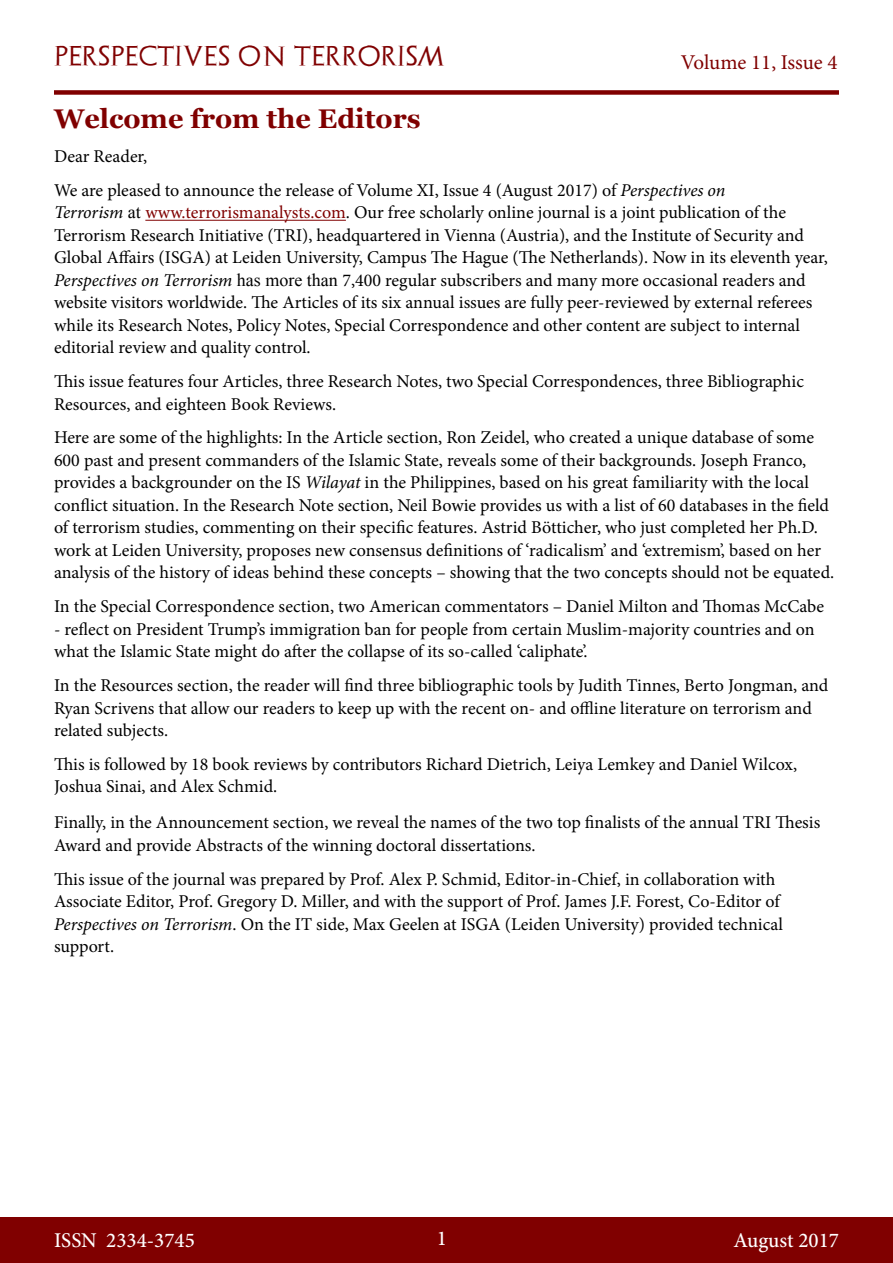
<style>
.page{position:relative;width:893px;height:1263px;background:#fff}
.page>*{position:absolute;margin:0;border:0;box-sizing:border-box;transform-origin:0 0}
.t1{font:700 27px "Georgia";color:#800000}
.t2{font:500 21px "Minion Pro";color:#fff}
.t3{font:21px "Archeologicaps";letter-spacing:.045em;color:#800000}
.t4{font:21px "Minion Pro";letter-spacing:-.005em;color:#800000}
.t5{font:18px/22.5px "Minion Pro";color:#000}
.s1{font-style:italic}
.s2{font-family:"Times New Roman"}
.s3{color:#800000}
</style>
<div class="page">
<div style="left:0;top:1217px;width:893px;height:46px;background:#800000"></div>
<div style="left:54px;top:90px;width:785px;height:5px;background:#800000"></div>
<hr style="left:145px;top:220px;width:201px;height:1px;background:#800000">
<p class="t3" style="left:54px;top:43px;width:392px">PERSPECTIVES ON TERRORISM</p>
<p class="t4" style="left:681px;top:48px;width:158px">Volume 11, Issue 4</p>
<h1 class="t1" style="left:54px;top:102px;width:368px">Welcome from the Editors</h1>
<p class="t5" style="left:54px;top:140px;width:673px;line-height:33.8px">Dear Reader,<br>We are pleased to announce the release of Volume XI, Issue 4 (August 2017) of <span class="s1">Perspectives on</span></p>
<p class="t5" style="left:54px;top:202px;width:775px"><span class="s1">Terrorism</span> <span class="s2">at</span> <span class="s3">www.terrorismanalysts.com</span>. Our free scholarly online journal is a joint publication of the Terrorism Research Initiative (TRI), headquartered in Vienna (Austria), and the Institute of Security and Global Affairs (ISGA) at Leiden University, Campus The Hague (The Netherlands). Now in its eleventh year, <span class="s1">Perspectives on Terrorism</span> <span class="s2">has more than</span> 7,400 regular subscribers and many more occasional readers and website visitors worldwide. The Articles of its six annual issues are fully peer-reviewed by external referees while its Research Notes, Policy Notes, Special Correspondence and other content are subject to internal editorial review and quality control.</p>
<p class="t5" style="left:54px;top:370px;width:751px">This issue features four Articles, three Research Notes, two Special Correspondences, three Bibliographic<br>Resources, and eighteen Book Reviews.</p>
<p class="t5" style="left:54px;top:427px;width:782px">Here are some of the highlights: In the Article section, Ron Zeidel, who created a unique database of some 600 past and present commanders of the Islamic State, reveals some of their backgrounds. Joseph Franco, provides a backgrounder on the IS <span class="s1">Wilayat</span> in the Philippines, based on his great familiarity with the local conflict situation. In the Research Note section, Neil Bowie provides us with a list of 60 databases in the field of terrorism studies, commenting on their specific features. Astrid Bötticher, who just completed her Ph.D. work at Leiden University, proposes new consensus definitions of ‘radicalism’ and ‘extremism’, based on her analysis of the history of ideas behind these concepts – showing that the two concepts should not be equated.</p>
<p class="t5" style="left:54px;top:595px;width:772px">In the Special Correspondence section, two American commentators – Daniel Milton and Thomas McCabe</p>
<p class="t5" style="left:54px;top:618px;width:762px">- reflect on President Trump’s immigration ban for people from certain Muslim-majority countries and on what the Islamic State might do after the collapse of its so-called ‘caliphate’.</p>
<p class="t5" style="left:54px;top:674px;width:776px">In the Resources section, the reader will find three bibliographic tools by Judith Tinnes, Berto Jongman, and<br>Ryan Scrivens that allow our readers to keep up with the recent on- and offline literature on terrorism and related subjects.</p>
<p class="t5" style="left:54px;top:753px;width:745px">This is followed by 18 book reviews by contributors Richard Dietrich, Leiya Lemkey and Daniel Wilcox,<br>Joshua Sinai, and Alex Schmid.</p>
<p class="t5" style="left:54px;top:811px;width:768px">Finally, in the Announcement section, we reveal the names of the two top finalists of the annual TRI Thesis<br>Award and provide Abstracts of the winning doctoral dissertations.</p>
<p class="t5" style="left:54px;top:868px;width:730px">This issue of the journal was prepared by Prof. Alex P. Schmid, Editor-in-Chief, in collaboration with Associate Editor, Prof. Gregory D. Miller, and with the support of Prof. James J.F. Forest, Co-Editor of <span class="s1">Perspectives on Terrorism</span>. On the IT side, Max Geelen at ISGA (Leiden University) provided technical support.</p>
<p class="t2" style="left:54px;top:1226px;width:142px">ISSN 2334-3745</p>
<p class="t2" style="left:437px;top:1224px;width:12px">1</p>
<p class="t2" style="left:733px;top:1226px;width:107px">August 2017</p>
</div>
